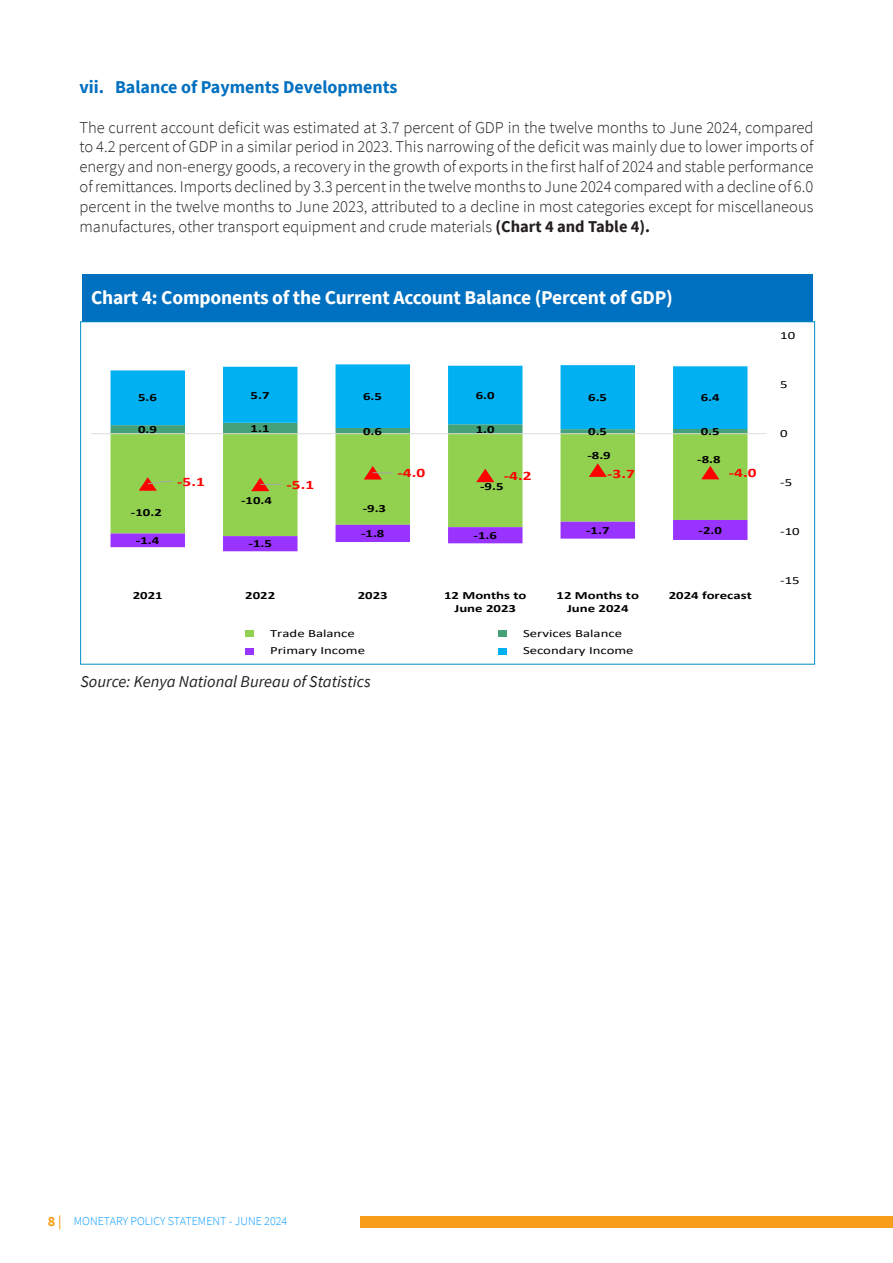
<style>
.page{position:relative;width:893px;height:1263px;background:#fff}
.page>*{position:absolute;margin:0;border:0;box-sizing:border-box;transform-origin:0 0}
.t1{font:700 19.5px "Source Sans Pro";letter-spacing:-.01em;color:#fff}
.t2{font:700 18px "Source Sans Pro";color:#0070c0}
.t3{font:300 16.5px/19.8px "Source Sans Pro";color:#231f20;text-align:justify}
.t4{font:italic 16.5px "Source Sans Pro";color:#231f20}
.t5{font:700 12.9px "Calibri";color:#f00;scale:1.34 1}
.t6{font:300 12px "Source Sans Pro";color:#09f}
.t7{font:700 11.1px/13.5px "Calibri";color:#000;text-align:center;scale:1.34 1}
.t8{font:11.1px "Calibri";color:#000;scale:1.34 1}
.s1{font-weight:700}
.s2{font-weight:700;font-size:14.25px;color:#f89d19}
.s3{font-family:"Myriad Pro";font-weight:400;font-size:14.25px;color:#f89d19}
</style>
<div class="page">
<div style="left:360px;top:1217px;width:533px;height:11px;background:#f89d19"></div>
<div style="left:82px;top:274px;width:731px;height:47px;background:#0070c0"></div>
<svg style="left:111px;top:434px;width:636px;height:86px;fill:#92d050"></svg>
<svg style="left:111px;top:520px;width:636px;height:31px"></svg>
<svg style="left:111px;top:364px;width:636px;height:69px"></svg>
<hr style="left:91px;top:433px;width:675px;height:1px;background:#d9d9d9">
<svg style="left:476px;top:469px;width:18px;height:13px"></svg>
<svg style="left:589px;top:463px;width:18px;height:14px"></svg>
<svg style="left:701px;top:466px;width:18px;height:13px"></svg>
<svg style="left:139px;top:477px;width:35px;height:14px"></svg>
<svg style="left:251px;top:478px;width:31px;height:13px"></svg>
<svg style="left:364px;top:466px;width:29px;height:13px"></svg>
<div style="left:245px;top:631px;width:8px;height:6px;background:#92d050"></div>
<div style="left:498px;top:631px;width:8px;height:6px;background:#45a177"></div>
<div style="left:245px;top:648px;width:8px;height:6px;background:#93f"></div>
<div style="left:498px;top:648px;width:8px;height:6px;background:#00b0f0"></div>
<p class="t2" style="left:80px;top:75px;width:320px">vii. Balance of Payments Developments</p>
<p class="t3" style="left:80px;top:117px;width:735px">The current account deficit was estimated at 3.7 percent of GDP in the twelve months to June 2024, compared to 4.2 percent of GDP in a similar period in 2023. This narrowing of the deficit was mainly due to lower imports of energy and non-energy goods, a recovery in the growth of exports in the first half of 2024 and stable performance of remittances. Imports declined by 3.3 percent in the twelve months to June 2024 compared with a decline of 6.0 percent in the twelve months to June 2023, attributed to a decline in most categories except for miscellaneous manufactures, other transport equipment and crude materials <span class="s1">(Chart 4 and Table 4).</span></p>
<p class="t1" style="left:91px;top:284px;width:583px">Chart 4: Components of the Current Account Balance (Percent of GDP)</p>
<p class="t7" style="left:138px;top:391px;width:16px">5.6</p>
<p class="t7" style="left:251px;top:388px;width:16px">5.7</p>
<p class="t7" style="left:363px;top:389px;width:16px">6.5</p>
<p class="t7" style="left:476px;top:388px;width:16px">6.0</p>
<p class="t7" style="left:588px;top:390px;width:16px">6.5</p>
<p class="t7" style="left:701px;top:391px;width:16px">6.4</p>
<p class="t7" style="left:138px;top:423px;width:16px">0.9</p>
<p class="t7" style="left:251px;top:421px;width:16px">1.1</p>
<p class="t7" style="left:363px;top:424px;width:16px">0.6</p>
<p class="t7" style="left:476px;top:422px;width:16px">1.0</p>
<p class="t7" style="left:588px;top:424px;width:16px">0.5</p>
<p class="t7" style="left:701px;top:424px;width:16px">0.5</p>
<p class="t5" style="left:177px;top:472px;width:22px">-5.1</p>
<p class="t5" style="left:287px;top:475px;width:22px">-5.1</p>
<p class="t7" style="left:131px;top:506px;width:25px">-10.2</p>
<p class="t7" style="left:241px;top:494px;width:25px">-10.4</p>
<p class="t7" style="left:136px;top:533px;width:19px">-1.4</p>
<p class="t7" style="left:248px;top:537px;width:19px">-1.5</p>
<p class="t7" style="left:587px;top:448px;width:19px">-8.9</p>
<p class="t7" style="left:697px;top:453px;width:19px">-8.8</p>
<p class="t5" style="left:398px;top:464px;width:22px">-4.0</p>
<p class="t5" style="left:504px;top:466px;width:22px">-4.2</p>
<p class="t5" style="left:607px;top:464px;width:22px">-3.7</p>
<p class="t5" style="left:729px;top:463px;width:22px">-4.0</p>
<p class="t7" style="left:363px;top:501px;width:19px">-9.3</p>
<p class="t7" style="left:480px;top:480px;width:19px">-9.5</p>
<p class="t7" style="left:361px;top:526px;width:19px">-1.8</p>
<p class="t7" style="left:473px;top:528px;width:19px">-1.6</p>
<p class="t7" style="left:586px;top:523px;width:19px">-1.7</p>
<p class="t7" style="left:698px;top:523px;width:19px">-2.0</p>
<p class="t7" style="left:133px;top:588px;width:24px">2021</p>
<p class="t7" style="left:245px;top:588px;width:24px">2022</p>
<p class="t7" style="left:358px;top:588px;width:24px">2023</p>
<p class="t7" style="left:444px;top:588px;width:63px">12 Months to<br>June 2023</p>
<p class="t7" style="left:556px;top:588px;width:63px">12 Months to<br>June 2024</p>
<p class="t7" style="left:669px;top:588px;width:64px">2024 forecast</p>
<p class="t8" style="left:270px;top:625px;width:65px">Trade Balance</p>
<p class="t8" style="left:523px;top:625px;width:75px">Services Balance</p>
<p class="t8" style="left:270px;top:643px;width:72px">Primary Income</p>
<p class="t8" style="left:523px;top:643px;width:84px">Secondary Income</p>
<p class="t4" style="left:81px;top:671px;width:292px">Source: Kenya National Bureau of Statistics</p>
<p class="t8" style="left:780px;top:327px;width:13px">10</p>
<p class="t8" style="left:780px;top:376px;width:7px">5</p>
<p class="t8" style="left:780px;top:425px;width:7px">0</p>
<p class="t8" style="left:780px;top:475px;width:10px">-5</p>
<p class="t8" style="left:780px;top:524px;width:16px">-10</p>
<p class="t8" style="left:780px;top:573px;width:16px">-15</p>
<p class="t6" style="left:48px;top:1214px;width:241px"><span class="s2">8</span> <span class="s3">|</span> MONETARY POLICY STATEMENT - JUNE 2024</p>
</div>
